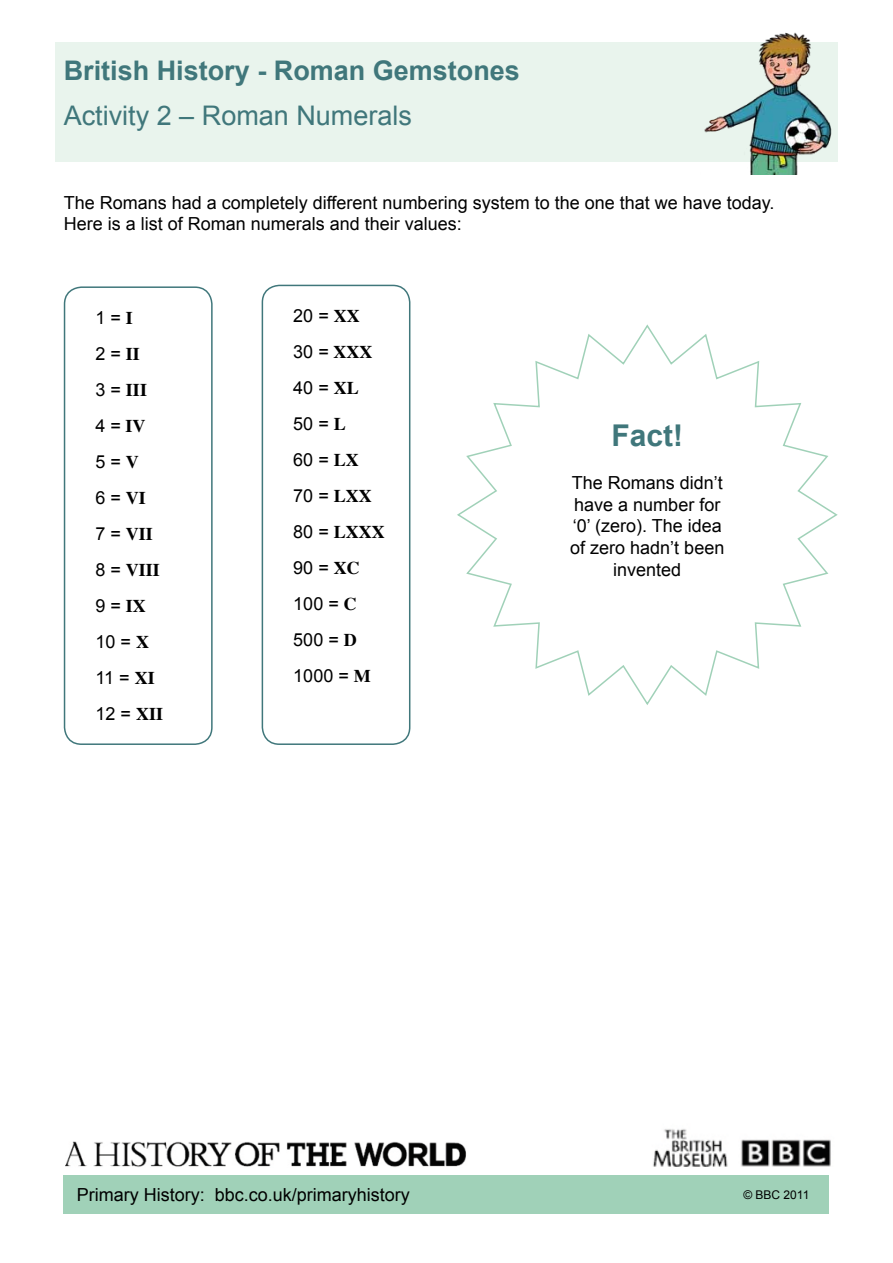
<style>
.page{position:relative;width:893px;height:1263px;background:#fff}
.page>*{position:absolute;margin:0;border:0;box-sizing:border-box;transform-origin:0 0}
.t1{font:700 30px "Arial";color:#40777b}
.t2{font:700 27px "Arial";color:#40777b}
.t3{font:27px "Arial";color:#40777b}
.t4{font:18px/36px "Arial";color:#000}
.t5{font:700 18px/36px "Times";color:#000}
.t6{font:12px "Arial";color:#000}
.s1{font-family:"Times";font-weight:700}
.s2{font-family:"Arial";font-weight:400}
</style>
<div class="page">
<div style="left:55px;top:43px;width:783px;height:119px;background:#e9f4ed"></div>
<div style="left:64px;top:1175px;width:765px;height:39px;background:#a0d1b8"></div>
<img style="left:65px;top:1141px;width:402px;height:26px">
<img style="left:653px;top:1129px;width:178px;height:37px">
<img style="left:688px;top:32px;width:150px;height:142px">
<div style="left:64px;top:286px;width:149px;height:459px;border:2px solid #40777b;border-radius:17px"></div>
<div style="left:262px;top:285px;width:148px;height:460px;border:2px solid #40777b;border-radius:17px"></div>
<svg style="left:457px;top:324px;width:381px;height:381px"></svg>
<h2 class="t2" style="left:64px;top:53px;width:458px">British History - Roman Gemstones</h2>
<h2 class="t3" style="left:64px;top:98px;width:350px">Activity 2 – Roman Numerals</h2>
<p class="t4" style="left:64px;top:192px;width:712px;line-height:21.6px">The Romans had a completely different numbering system to the one that we have today.<br>Here is a list of Roman numerals and their values:</p>
<p class="t4" style="left:95px;top:300px;width:46px">1 = <span class="s1">I<br></span>2 = <span class="s1">II</span></p>
<p class="t5" style="left:95px;top:370px;width:53px"><span class="s2">3 =</span> III</p>
<p class="t4" style="left:95px;top:408px;width:52px">4 = <span class="s1">IV<br></span>5 = <span class="s1">V<br></span>6 = <span class="s1">VI</span></p>
<p class="t5" style="left:95px;top:514px;width:66px"><span class="s2">7 =</span> VII<br><span class="s2">8 =</span> VIII</p>
<p class="t4" style="left:95px;top:588px;width:69px">9 = <span class="s1">IX<br></span>10 = <span class="s1">X<br></span>11 = <span class="s1">XI<br></span>12 = <span class="s1">XII</span></p>
<p class="t4" style="left:293px;top:298px;width:81px">20 = <span class="s1">XX<br></span>30 = <span class="s1">XXX<br></span>40 = <span class="s1">XL<br></span>50 = <span class="s1">L<br></span>60 = <span class="s1">LX<br></span>70 = <span class="s1">LXX</span></p>
<p class="t5" style="left:293px;top:512px;width:93px"><span class="s2">80 =</span> LXXX</p>
<p class="t4" style="left:293px;top:550px;width:79px">90 = <span class="s1">XC<br></span>100 = <span class="s1">C<br></span>500 = <span class="s1">D<br></span>1000 = <span class="s1">M</span></p>
<h1 class="t1" style="left:611px;top:416px;width:73px">Fact!</h1>
<p class="t4" style="left:570px;top:472px;width:156px;line-height:21.6px;text-align:center">The Romans didn’t have a number for ‘0’ (zero). The idea of zero hadn’t been invented</p>
<p class="t4" style="left:77px;top:1177px;width:335px">Primary History: bbc.co.uk/primaryhistory</p>
<p class="t6" style="left:743px;top:1186px;width:67px">© BBC 2011</p>
</div>
